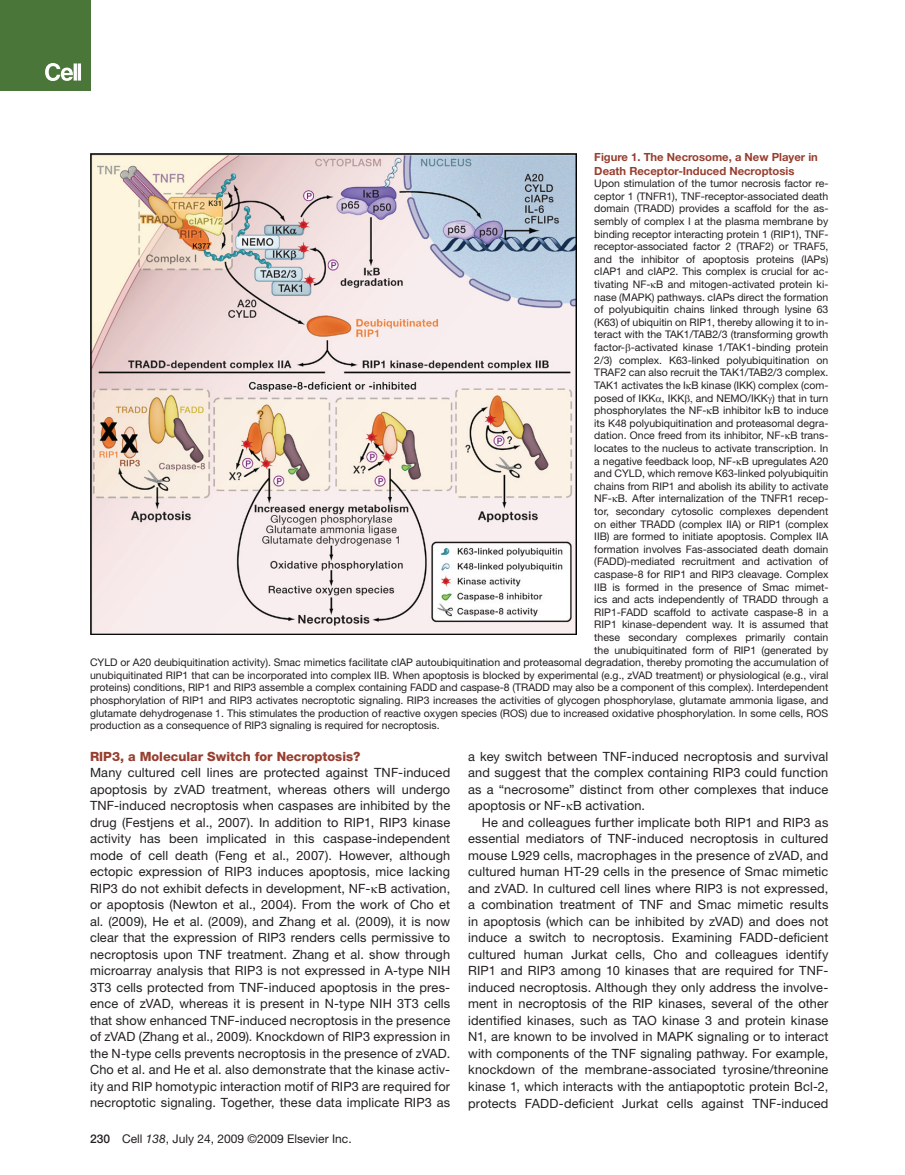
<style>
.page{position:relative;width:905px;height:1175px;background:#fff}
.page>*{position:absolute;margin:0;border:0;box-sizing:border-box;transform-origin:0 0}
.t1{font:12.75px/16.5px "Helvetica Neue LT Std";letter-spacing:.01em;color:#231f20;text-align:justify}
.t2{font:800 12.75px "Helvetica Neue LT Std";color:#973e2f}
.t3{font:12px "Helvetica Neue LT Std";color:#231f20}
.t4{font:700 11.25px/13.5px "Helvetica Neue LT Std";color:#973e2f}
.t5{font:10.5px "Helvetica Neue LT Std";color:#231f20}
.s1{font-weight:500}
.s2{font-style:italic}
</style>
<div class="page">
<div style="left:0;top:0;width:90px;height:90px;background:#4a7639"></div>
<svg style="left:45px;top:63px;width:36px;height:18px"></svg>
<img style="left:90px;top:153px;width:486px;height:481px">
<p class="t4" style="left:594px;top:150px;width:225px">Figure 1. The Necrosome, a New Player in<br>Death Receptor-Induced Necroptosis</p>
<p class="t5" style="left:594px;top:177px;width:235px">Upon stimulation of the tumor necrosis factor re-</p>
<p class="t5" style="left:594px;top:190px;width:235px">ceptor 1 (TNFR1), TNF-receptor-associated death</p>
<p class="t5" style="left:594px;top:202px;width:235px">domain (TRADD) provides a scaffold for the as-</p>
<p class="t5" style="left:594px;top:215px;width:235px">sembly of complex I at the plasma membrane by</p>
<p class="t5" style="left:594px;top:228px;width:236px">binding receptor interacting protein 1 (RIP1), TNF-</p>
<p class="t5" style="left:594px;top:240px;width:236px">receptor-associated factor 2 (TRAF2) or TRAF5,</p>
<p class="t5" style="left:594px;top:253px;width:235px">and the inhibitor of apoptosis proteins (IAPs)</p>
<p class="t5" style="left:594px;top:265px;width:236px">cIAP1 and cIAP2. This complex is crucial for ac-</p>
<p class="t5" style="left:594px;top:278px;width:236px">tivating NF- B and mitogen-activated protein ki-</p>
<p class="t5" style="left:594px;top:291px;width:236px">nase (MAPK) pathways. cIAPs direct the formation</p>
<p class="t5" style="left:594px;top:303px;width:236px">of polyubiquitin chains linked through lysine 63</p>
<p class="t5" style="left:594px;top:316px;width:235px">(K63) of ubiquitin on RIP1, thereby allowing it to in-</p>
<p class="t5" style="left:594px;top:328px;width:235px">teract with the TAK1/TAB2/3 (transforming growth</p>
<p class="t5" style="left:594px;top:341px;width:235px">factor- -activated kinase 1/TAK1-binding protein</p>
<p class="t5" style="left:594px;top:354px;width:236px">2/3) complex. K63-linked polyubiquitination on</p>
<p class="t5" style="left:594px;top:366px;width:236px">TRAF2 can also recruit the TAK1/TAB2/3 complex.</p>
<p class="t5" style="left:594px;top:379px;width:235px">TAK1 activates the I B kinase (IKK) complex (com-</p>
<p class="t5" style="left:594px;top:391px;width:236px">posed of IKK , IKK and NEMO/IKK ) that in turn</p>
<p class="t5" style="left:594px;top:404px;width:236px">phosphorylates the NF- B inhibitor I B to induce</p>
<p class="t5" style="left:594px;top:417px;width:235px">its K48 polyubiquitination and proteasomal degra-</p>
<p class="t5" style="left:594px;top:429px;width:236px">dation. Once freed from its inhibitor, NF- B trans-</p>
<p class="t5" style="left:594px;top:442px;width:235px">locates to the nucleus to activate transcription. In</p>
<p class="t5" style="left:594px;top:454px;width:236px">a negative feedback loop, NF- B upregulates A20</p>
<p class="t5" style="left:594px;top:467px;width:235px">and CYLD, which remove K63-linked polyubiquitin</p>
<p class="t5" style="left:594px;top:480px;width:235px">chains from RIP1 and abolish its ability to activate</p>
<p class="t5" style="left:594px;top:492px;width:235px">NF- B. After internalization of the TNFR1 recep-</p>
<p class="t5" style="left:594px;top:505px;width:235px">tor, secondary cytosolic complexes dependent</p>
<p class="t5" style="left:594px;top:517px;width:235px">on either TRADD (complex IIA) or RIP1 (complex</p>
<p class="t5" style="left:594px;top:530px;width:235px">IIB) are formed to initiate apoptosis. Complex IIA</p>
<p class="t5" style="left:594px;top:543px;width:235px">formation involves Fas-associated death domain</p>
<p class="t5" style="left:594px;top:555px;width:235px">(FADD)-mediated recruitment and activation of</p>
<p class="t5" style="left:594px;top:568px;width:235px">caspase-8 for RIP1 and RIP3 cleavage. Complex</p>
<p class="t5" style="left:594px;top:580px;width:236px">IIB is formed in the presence of Smac mimet-</p>
<p class="t5" style="left:594px;top:593px;width:236px">ics and acts independently of TRADD through a</p>
<p class="t5" style="left:594px;top:606px;width:235px">RIP1-FADD scaffold to activate caspase-8 in a</p>
<p class="t5" style="left:594px;top:618px;width:235px">RIP1 kinase-dependent way. It is assumed that</p>
<p class="t5" style="left:594px;top:631px;width:236px">these secondary complexes primarily contain</p>
<p class="t5" style="left:594px;top:643px;width:236px">the unubiquitinated form of RIP1 (generated by</p>
<p class="t5" style="left:90px;top:656px;width:740px">CYLD or A20 deubiquitination activity). Smac mimetics facilitate cIAP autoubiquitination and proteasomal degradation, thereby promoting the accumulation of</p>
<p class="t5" style="left:90px;top:669px;width:739px">unubiquitinated RIP1 that can be incorporated into complex IIB. When apoptosis is blocked by experimental (e.g., zVAD treatment) or physiological (e.g., viral</p>
<p class="t5" style="left:90px;top:681px;width:739px">proteins) conditions, RIP1 and RIP3 assemble a complex containing FADD and caspase-8 (TRADD may also be a component of this complex). Interdependent</p>
<p class="t5" style="left:90px;top:694px;width:740px">phosphorylation of RIP1 and RIP3 activates necroptotic signaling. RIP3 increases the activities of glycogen phosphorylase, glutamate ammonia ligase, and</p>
<p class="t5" style="left:90px;top:706px;width:739px">glutamate dehydrogenase 1. This stimulates the production of reactive oxygen species (ROS) due to increased oxidative phosphorylation. In some cells, ROS</p>
<p class="t5" style="left:90px;top:719px;width:351px">production as a consequence of RIP3 signaling is required for necroptosis.</p>
<p class="t2" style="left:90px;top:748px;width:272px">RIP3, a Molecular Switch for Necroptosis?</p>
<p class="t1" style="left:90px;top:764px;width:362px">Many cultured cell lines are protected against TNF-induced apoptosis by zVAD treatment, whereas others will undergo TNF-induced necroptosis when caspases are inhibited by the drug (Festjens et al., 2007). In addition to RIP1, RIP3 kinase activity has been implicated in this caspase-independent mode of cell death (Feng et al., 2007). However, although ectopic expression of RIP3 induces apoptosis, mice lacking RIP3 do not exhibit defects in development, NF- B activation, or apoptosis (Newton et al., 2004). From the work of Cho et al. (2009), He et al. (2009), and Zhang et al. (2009), it is now clear that the expression of RIP3 renders cells permissive to necroptosis upon TNF treatment. Zhang et al. show through microarray analysis that RIP3 is not expressed in A-type NIH 3T3 cells protected from TNF-induced apoptosis in the pres&shy;ence of zVAD, whereas it is present in N-type NIH 3T3 cells that show enhanced TNF-induced necroptosis in the presence of zVAD (Zhang et al., 2009). Knockdown of RIP3 expression in the N-type cells prevents necroptosis in the presence of zVAD.<br>Cho et al. and He et al. also demonstrate that the kinase activ&shy;ity and RIP homotypic interaction motif of RIP3 are required for necroptotic signaling. Together, these data implicate RIP3 as</p>
<p class="t3" style="left:90px;top:1131px;width:263px"><span class="s1">230</span> Cell <span class="s2">138</span>, July 24, 2009 ©2009 Elsevier Inc.</p>
<p class="t1" style="left:468px;top:748px;width:362px">a key switch between TNF-induced necroptosis and survival and suggest that the complex containing RIP3 could function as a “necrosome” distinct from other complexes that induce apoptosis or NF- B activation.</p>
<p class="t1" style="left:468px;top:814px;width:362px;text-indent:14px">He and colleagues further implicate both RIP1 and RIP3 as essential mediators of TNF-induced necroptosis in cultured mouse L929 cells, macrophages in the presence of zVAD, and cultured human HT-29 cells in the presence of Smac mimetic and zVAD. In cultured cell lines where RIP3 is not expressed, a combination treatment of TNF and Smac mimetic results in apoptosis (which can be inhibited by zVAD) and does not induce a switch to necroptosis. Examining FADD-deficient cultured human Jurkat cells, Cho and colleagues identify RIP1 and RIP3 among 10 kinases that are required for TNF&shy;induced necroptosis. Although they only address the involve&shy;ment in necroptosis of the RIP kinases, several of the other identified kinases, such as TAO kinase 3 and protein kinase N1, are known to be involved in MAPK signaling or to interact with components of the TNF signaling pathway. For example, knockdown of the membrane-associated tyrosine/threonine kinase 1, which interacts with the antiapoptotic protein Bcl-2, protects FADD-deficient Jurkat cells against TNF-induced</p>
</div>
